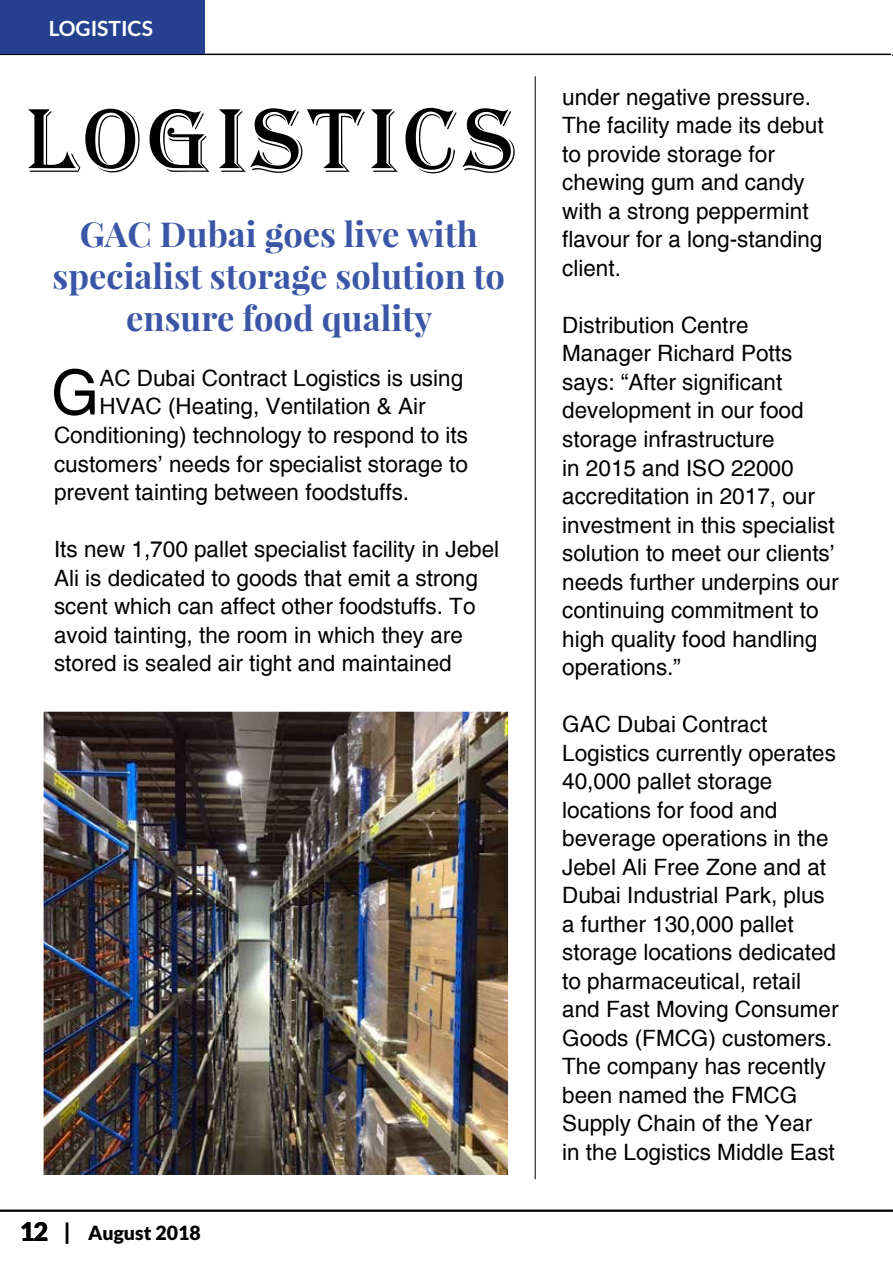
<style>
.page{position:relative;width:893px;height:1263px;background:#fff}
.page>*{position:absolute;margin:0;border:0;box-sizing:border-box;transform-origin:0 0}
.t1{font:93.75px "Algerian";letter-spacing:.06em;color:#000}
.t2{font:62.1px "Helvetica";color:#000}
.t3{font:700 34.5px/42px "Playfair Display";color:#3b56a6;text-align:center}
.t4{font:22.5px/28.5px "Helvetica";color:#000}
.t5{font:700 21px "Lato";color:#fff}
.t6{font:900 19.5px "Lato";color:#000}
.s1{font-size:25.5px}
.s2{font-size:22.5px}
</style>
<div class="page">
<hr style="left:0;top:54px;width:891px;height:1px;background:#000">
<hr style="left:535px;top:76px;width:1px;height:1103px;background:#000">
<img style="left:45px;top:713px;width:462px;height:461px">
<div style="left:34px;top:702px;width:484px;height:488px;border:10px solid #fff"></div>
<div style="left:0;top:0;width:204px;height:54px;background:#25408f"></div>
<hr style="left:0;top:1210px;width:892px;height:1px;background:#000">
<p class="t5" style="left:49px;top:16px;width:106px">LOGISTICS</p>
<h1 class="t1" style="left:26px;top:89px;width:491px">LOGISTICS</h1>
<h3 class="t3" style="left:53px;top:213px;width:454px">GAC Dubai goes live with specialist storage solution to ensure food quality</h3>
<h2 class="t2" style="left:51px;top:356px;width:50px">G</h2>
<p class="t4" style="left:99px;top:364px;width:365px">AC Dubai Contract Logistics is using</p>
<p class="t4" style="left:99px;top:392px;width:328px">HVAC (Heating, Ventilation &amp; Air</p>
<p class="t4" style="left:54px;top:421px;width:415px">Conditioning) technology to respond to its</p>
<p class="t4" style="left:54px;top:449px;width:415px">customers’ needs for specialist storage to</p>
<p class="t4" style="left:54px;top:478px;width:357px">prevent tainting between foodstuffs.</p>
<p class="t4" style="left:54px;top:535px;width:447px">Its new 1,700 pallet specialist facility in Jebel Ali is dedicated to goods that emit a strong scent which can affect other foodstuffs. To avoid tainting, the room in which they are stored is sealed air tight and maintained</p>
<p class="t6" style="left:20px;top:1222px;width:182px"><span class="s1">12</span> <span class="s2">|</span> August 2018</p>
<p class="t4" style="left:562px;top:83px;width:263px">under negative pressure.<br>The facility made its debut to provide storage for chewing gum and candy with a strong peppermint flavour for a long-standing client.</p>
<p class="t4" style="left:562px;top:311px;width:278px">Distribution Centre<br>Manager Richard Potts says: “After significant development in our food storage infrastructure<br>in 2015 and ISO 22000 accreditation in 2017, our investment in this specialist solution to meet our clients’ needs further underpins our continuing commitment to high quality food handling operations.”</p>
<p class="t4" style="left:562px;top:710px;width:278px">GAC Dubai Contract<br>Logistics currently operates<br>40,000 pallet storage locations for food and beverage operations in the<br>Jebel Ali Free Zone and at<br>Dubai Industrial Park, plus a further 130,000 pallet storage locations dedicated to pharmaceutical, retail and Fast Moving Consumer<br>Goods (FMCG) customers.<br>The company has recently been named the FMCG<br>Supply Chain of the Year<br>in the Logistics Middle East</p>
</div>
